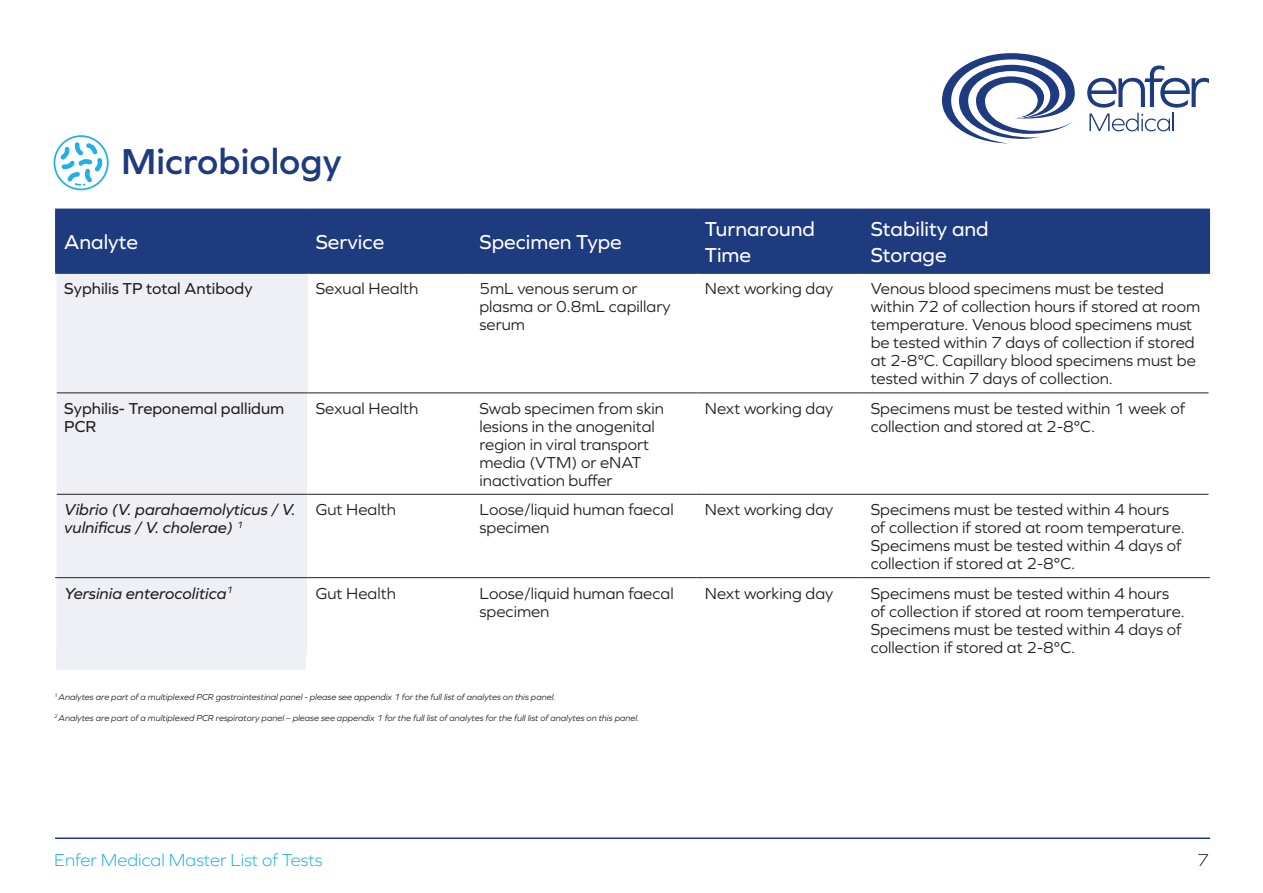
<style>
.page{position:relative;width:1263px;height:893px;background:#fff}
.page>*{position:absolute;margin:0;border:0;box-sizing:border-box;transform-origin:0 0}
.Heading{font:600 37.5px "Graphie";color:#1f3b80}
.t1{font:21px/25.2px "Graphie";color:#fff}
.t2{font:300 18px "Graphie";color:#1fb0e6}
.t3{font:300 18px "Graphie";color:#231f20}
.t4{font:16.5px/18px "Graphie";color:#231f20}
.t5{font:italic 16.5px/18px "Graphie";color:#231f20}
.t6{font:16.5px/18px "Graphie";color:#231f20}
.t7{font:italic 9px "Graphie";color:#231f20}
</style>
<div class="page">
<hr style="left:55px;top:837px;width:1155px;height:2px;background:#1f3b80">
<svg style="left:942px;top:53px;width:267px;height:90px"></svg>
<div style="left:57px;top:210px;width:1151px;height:62px;background:#1f3b80"></div>
<div style="left:56px;top:273px;width:251px;height:120px;background:#eff0f6"></div>
<div style="left:56px;top:393px;width:251px;height:262px;background:#eff0f6"></div>
<hr style="left:57px;top:392px;width:250px;height:1px;background:#231f20">
<hr style="left:307px;top:392px;width:164px;height:1px;background:#231f20">
<hr style="left:471px;top:392px;width:225px;height:1px;background:#231f20">
<hr style="left:696px;top:392px;width:166px;height:1px;background:#231f20">
<hr style="left:862px;top:392px;width:346px;height:1px;background:#231f20">
<hr style="left:57px;top:494px;width:250px;height:1px;background:#231f20">
<hr style="left:307px;top:494px;width:164px;height:1px;background:#231f20">
<hr style="left:471px;top:494px;width:225px;height:1px;background:#231f20">
<hr style="left:696px;top:494px;width:166px;height:1px;background:#231f20">
<hr style="left:862px;top:494px;width:346px;height:1px;background:#231f20">
<hr style="left:55px;top:274px;width:2px;height:119px;background:#fff">
<hr style="left:55px;top:393px;width:2px;height:101px;background:#fff">
<hr style="left:55px;top:494px;width:2px;height:83px;background:#fff">
<hr style="left:55px;top:209px;width:252px;height:1px;background:#1f3b80">
<hr style="left:55px;top:210px;width:2px;height:62px;background:#1f3b80">
<hr style="left:307px;top:209px;width:164px;height:1px;background:#1f3b80">
<hr style="left:471px;top:209px;width:225px;height:1px;background:#1f3b80">
<hr style="left:696px;top:209px;width:166px;height:1px;background:#1f3b80">
<hr style="left:862px;top:209px;width:348px;height:1px;background:#1f3b80">
<hr style="left:1208px;top:210px;width:2px;height:62px;background:#1f3b80">
<hr style="left:55px;top:272px;width:252px;height:2px;background:#1f3b80">
<hr style="left:307px;top:272px;width:164px;height:2px;background:#1f3b80">
<hr style="left:471px;top:272px;width:225px;height:2px;background:#1f3b80">
<hr style="left:696px;top:272px;width:166px;height:2px;background:#1f3b80">
<hr style="left:862px;top:272px;width:348px;height:2px;background:#1f3b80">
<hr style="left:55px;top:577px;width:252px;height:1px;background:#231f20">
<hr style="left:307px;top:577px;width:164px;height:1px;background:#231f20">
<hr style="left:471px;top:577px;width:225px;height:1px;background:#231f20">
<hr style="left:696px;top:577px;width:166px;height:1px;background:#231f20">
<hr style="left:862px;top:577px;width:348px;height:1px;background:#231f20">
<svg style="left:54px;top:135px;width:55px;height:55px"></svg>
<div style="left:55px;top:655px;width:251px;height:15px;background:#eff0f6"></div>
<p class="Heading" style="left:121px;top:140px;width:222px">Microbiology</p>
<p class="t1" style="left:64px;top:229px;width:75px">Analyte</p>
<p class="t1" style="left:316px;top:229px;width:70px">Service</p>
<p class="t1" style="left:479px;top:229px;width:144px">Specimen Type</p>
<p class="t1" style="left:705px;top:216px;width:112px">Turnaround<br>Time</p>
<p class="t1" style="left:871px;top:216px;width:119px">Stability and<br>Storage</p>
<p class="t6" style="left:64px;top:279px;width:190px">Syphilis TP total Antibody</p>
<p class="t4" style="left:316px;top:279px;width:104px">Sexual Health</p>
<p class="t4" style="left:479px;top:279px;width:193px">5mL venous serum or plasma or 0.8mL capillary serum</p>
<p class="t4" style="left:705px;top:279px;width:130px">Next working day</p>
<p class="t4" style="left:871px;top:279px;width:331px">Venous blood specimens must be tested within 72 of collection hours if stored at room temperature. Venous blood specimens must be tested within 7 days of collection if stored at 2-8°C. Capillary blood specimens must be tested within 7 days of collection.</p>
<p class="t6" style="left:64px;top:399px;width:221px">Syphilis- Treponemal pallidum<br>PCR</p>
<p class="t4" style="left:316px;top:399px;width:104px">Sexual Health</p>
<p class="t4" style="left:479px;top:399px;width:186px">Swab specimen from skin lesions in the anogenital region in viral transport media (VTM) or eNAT inactivation buffer</p>
<p class="t4" style="left:705px;top:399px;width:130px">Next working day</p>
<p class="t4" style="left:871px;top:399px;width:316px">Specimens must be tested within 1 week of collection and stored at 2-8°C.</p>
<p class="t5" style="left:64px;top:500px;width:233px">Vibrio (V. parahaemolyticus / V. vulnificus / V. cholerae) <sup>1</sup></p>
<p class="t4" style="left:316px;top:500px;width:82px">Gut Health</p>
<p class="t4" style="left:479px;top:500px;width:196px">Loose/liquid human faecal specimen</p>
<p class="t4" style="left:705px;top:500px;width:130px">Next working day</p>
<p class="t4" style="left:871px;top:500px;width:316px">Specimens must be tested within 4 hours of collection if stored at room temperature.<br>Specimens must be tested within 4 days of collection if stored at 2-8°C.</p>
<p class="t5" style="left:64px;top:584px;width:170px">Yersinia enterocolitica<sup>1</sup></p>
<p class="t4" style="left:316px;top:584px;width:82px">Gut Health</p>
<p class="t4" style="left:479px;top:584px;width:196px">Loose/liquid human faecal specimen</p>
<p class="t4" style="left:705px;top:584px;width:130px">Next working day</p>
<p class="t4" style="left:871px;top:584px;width:316px">Specimens must be tested within 4 hours of collection if stored at room temperature.<br>Specimens must be tested within 4 days of collection if stored at 2-8°C.</p>
<p class="t7" style="left:54px;top:692px;width:503px"><sup>1</sup> Analytes are part of a multiplexed PCR gastrointestinal panel - please see appendix 1 for the full list of analytes on this panel.</p>
<p class="t7" style="left:54px;top:713px;width:587px"><sup>2</sup> Analytes are part of a multiplexed PCR respiratory panel – please see appendix 1 for the full list of analytes for the full list of analytes on this panel.</p>
<p class="t2" style="left:54px;top:850px;width:270px">Enfer Medical Master List of Tests</p>
<p class="t3" style="left:1197px;top:850px;width:13px">7</p>
</div>
